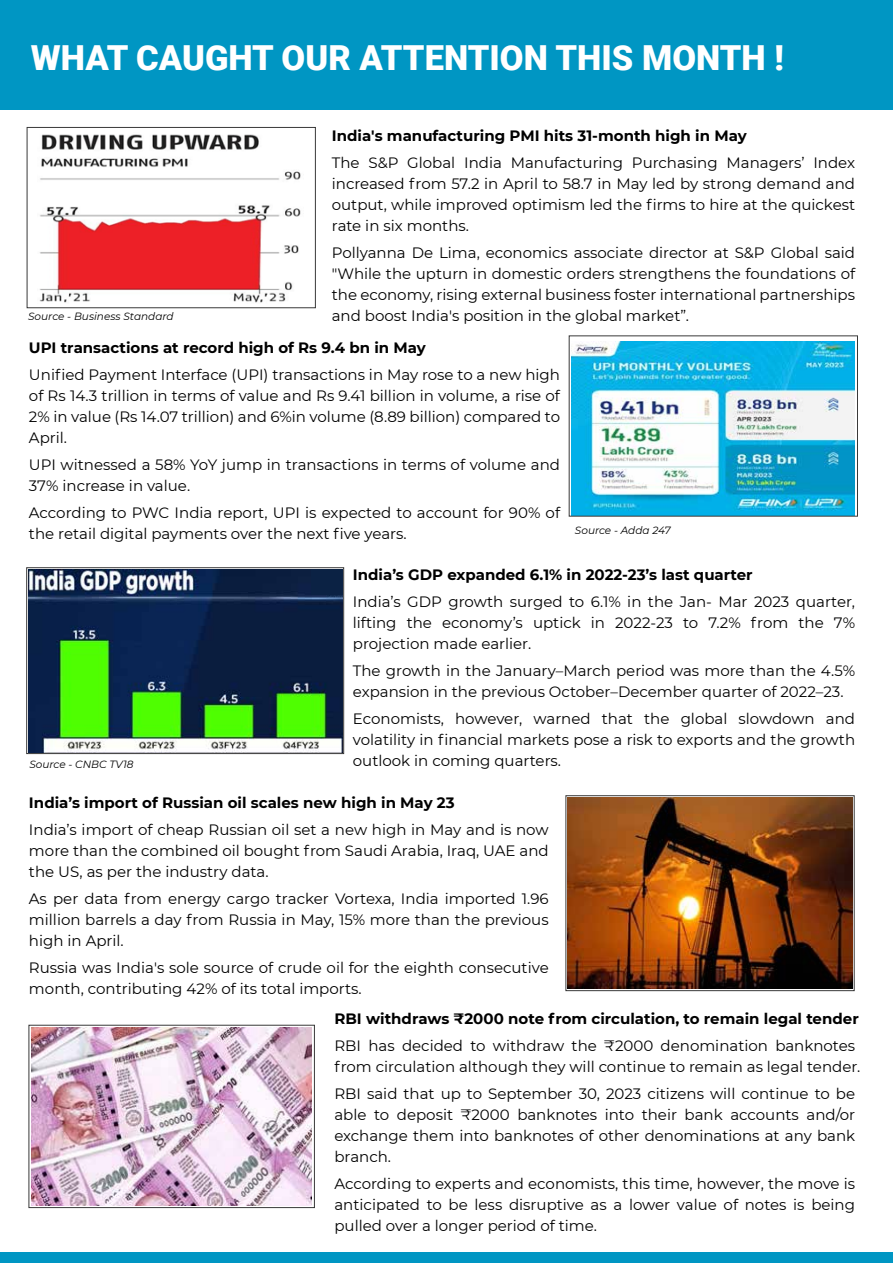
<style>
.page{position:relative;width:893px;height:1263px;background:#fff}
.page>*{position:absolute;margin:0;border:0;box-sizing:border-box;transform-origin:0 0}
.t1{font:900 34.5px "Roboto";color:#fff}
.t2{font:15px/21px "Montserrat";color:#000;text-align:justify}
.t3{font:700 15px "Montserrat";color:#000}
.t4{font:italic 10.5px "Montserrat";color:#000}
</style>
<div class="page">
<div style="left:0;top:0;width:893px;height:110px;background:#0096c3"></div>
<img style="left:28px;top:569px;width:314px;height:183px">
<img style="left:568px;top:797px;width:284px;height:192px">
<div style="left:0;top:1253px;width:893px;height:10px;background:#0096c3"></div>
<img style="left:39px;top:134px;width:262px;height:169px">
<img style="left:572px;top:342px;width:283px;height:172px">
<img style="left:32px;top:1027px;width:280px;height:178px">
<div style="left:311px;top:569px;width:31px;height:25px;background:#0b2244"></div>
<div style="left:27px;top:127px;width:289px;height:181px;border:1px solid #393939"></div>
<div style="left:26px;top:567px;width:318px;height:187px;border:1px solid #393939"></div>
<div style="left:565px;top:795px;width:290px;height:196px;border:1px solid #393939"></div>
<div style="left:29px;top:1025px;width:286px;height:183px;border:1px solid #393939"></div>
<h1 class="t1" style="left:31px;top:34px;width:755px">WHAT CAUGHT OUR ATTENTION THIS MONTH !</h1>
<p class="t3" style="left:332px;top:125px;width:416px">India's manufacturing PMI hits 31-month high in May</p>
<p class="t2" style="left:332px;top:152px;width:525px">The S&amp;P Global India Manufacturing Purchasing Managers’ Index increased from 57.2 in April to 58.7 in May led by strong demand and output, while improved optimism led the firms to hire at the quickest rate in six months.</p>
<p class="t2" style="left:332px;top:242px;width:525px">Pollyanna De Lima, economics associate director at S&amp;P Global said "While the upturn in domestic orders strengthens the foundations of the economy, rising external business foster international partnerships and boost India's position in the global market”.</p>
<p class="t3" style="left:29px;top:336px;width:398px">UPI transactions at record high of Rs 9.4 bn in May</p>
<p class="t2" style="left:29px;top:363px;width:533px">Unified Payment Interface (UPI) transactions in May rose to a new high of Rs 14.3 trillion in terms of value and Rs 9.41 billion in volume, a rise of 2% in value (Rs 14.07 trillion) and 6%in volume (8.89 billion) compared to April.</p>
<p class="t2" style="left:29px;top:453px;width:533px">UPI witnessed a 58% YoY jump in transactions in terms of volume and<br>37% increase in value.</p>
<p class="t2" style="left:29px;top:501px;width:533px">According to PWC India report, UPI is expected to account for 90% of the retail digital payments over the next five years.</p>
<p class="t3" style="left:353px;top:563px;width:401px">India’s GDP expanded 6.1% in 2022-23’s last quarter</p>
<p class="t2" style="left:353px;top:590px;width:504px">India’s GDP growth surged to 6.1% in the Jan- Mar 2023 quarter, lifting the economy’s uptick in 2022-23 to 7.2% from the 7% projection made earlier.</p>
<p class="t2" style="left:353px;top:659px;width:504px">The growth in the January–March period was more than the 4.5% expansion in the previous October–December quarter of 2022–23.</p>
<p class="t2" style="left:353px;top:707px;width:504px">Economists, however, warned that the global slowdown and volatility in financial markets pose a risk to exports and the growth outlook in coming quarters.</p>
<p class="t4" style="left:28px;top:309px;width:147px">Source - Business Standard</p>
<p class="t4" style="left:575px;top:523px;width:97px">Source - Adda 247</p>
<p class="t4" style="left:29px;top:757px;width:106px">Source - CNBC TV18</p>
<p class="t3" style="left:29px;top:792px;width:427px">India’s import of Russian oil scales new high in May 23</p>
<p class="t2" style="left:29px;top:818px;width:521px">India’s import of cheap Russian oil set a new high in May and is now more than the combined oil bought from Saudi Arabia, Iraq, UAE and the US, as per the industry data.</p>
<p class="t2" style="left:29px;top:887px;width:521px">As per data from energy cargo tracker Vortexa, India imported 1.96 million barrels a day from Russia in May, 15% more than the previous high in April.</p>
<p class="t2" style="left:29px;top:956px;width:521px">Russia was India's sole source of crude oil for the eighth consecutive month, contributing 42% of its total imports.</p>
<p class="t3" style="left:334px;top:1008px;width:526px">RBI withdraws ₹2000 note from circulation, to remain legal tender</p>
<p class="t2" style="left:334px;top:1035px;width:527px">RBI has decided to withdraw the ₹2000 denomination banknotes from circulation although they will continue to remain as legal tender.</p>
<p class="t2" style="left:334px;top:1083px;width:522px">RBI said that up to September 30, 2023 citizens will continue to be able to deposit ₹2000 banknotes into their bank accounts and/or exchange them into banknotes of other denominations at any bank branch.</p>
<p class="t2" style="left:334px;top:1173px;width:522px">According to experts and economists, this time, however, the move is anticipated to be less disruptive as a lower value of notes is being pulled over a longer period of time.</p>
</div>
